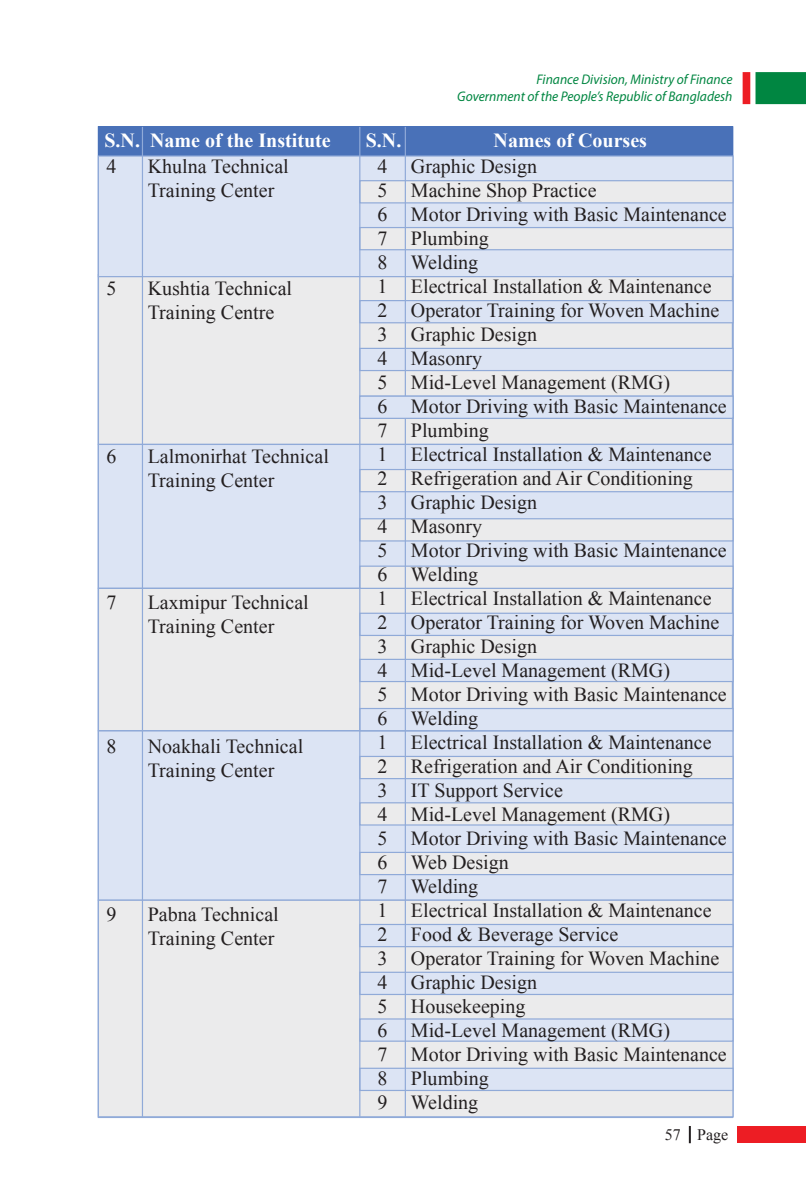
<style>
.page{position:relative;width:806px;height:1202px;background:#fff}
.page>*{position:absolute;margin:0;border:0;box-sizing:border-box;transform-origin:0 0}
.t1{font:20px/24px "Times New Roman";color:#231f20}
.t2{font:700 20px "Times New Roman";color:#fff}
.t3{font:16px "Times New Roman";color:#231f20}
.t4{font:italic 14px/16.8px "Myriad Pro";color:#008641;text-align:right}
</style>
<div class="page">
<svg style="left:742px;top:72px;width:7px;height:32px"></svg>
<div style="left:755px;top:72px;width:50px;height:32px;background:#008641"></div>
<svg style="left:688px;top:1126px;width:2px;height:17px"></svg>
<div style="left:737px;top:1126px;width:68px;height:16px;background:#ed1d24"></div>
<div style="left:98px;top:126px;width:635px;height:991px;background:#ebebec"></div>
<div style="left:98px;top:127px;width:634px;height:29px;background:#4971b8"></div>
<div style="left:98px;top:155px;width:635px;height:122px;background:#dce4f4;border:1px solid #90aad8"></div>
<div style="left:98px;top:444px;width:635px;height:145px;background:#dce4f4;border:1px solid #90aad8"></div>
<div style="left:98px;top:730px;width:635px;height:171px;background:#dce4f4;border:1px solid #90aad8"></div>
<div style="left:98px;top:900px;width:635px;height:217px;background:#ebebec;border:1px solid #90aad8"></div>
<div style="left:98px;top:588px;width:635px;height:143px;border:1px solid #90aad8"></div>
<div style="left:359px;top:180px;width:374px;height:23px;background:#ebebec;border:1px solid #90aad8"></div>
<div style="left:359px;top:227px;width:374px;height:23px;background:#ebebec;border:1px solid #90aad8"></div>
<div style="left:359px;top:613px;width:374px;height:23px;background:#dce4f4;border:1px solid #90aad8"></div>
<div style="left:359px;top:659px;width:374px;height:23px;background:#dce4f4;border:1px solid #90aad8"></div>
<div style="left:359px;top:708px;width:374px;height:23px;background:#dce4f4;border:1px solid #90aad8"></div>
<div style="left:359px;top:756px;width:374px;height:23px;background:#ebebec;border:1px solid #90aad8"></div>
<div style="left:359px;top:924px;width:374px;height:23px;background:#dce4f4;border:1px solid #90aad8"></div>
<div style="left:359px;top:972px;width:374px;height:23px;background:#dce4f4;border:1px solid #90aad8"></div>
<div style="left:359px;top:1018px;width:374px;height:24px;background:#dce4f4;border:1px solid #90aad8"></div>
<div style="left:359px;top:1068px;width:374px;height:23px;background:#dce4f4;border:1px solid #90aad8"></div>
<div style="left:359px;top:802px;width:374px;height:24px;background:#ebebec;border:1px solid #90aad8"></div>
<div style="left:359px;top:852px;width:374px;height:23px;background:#ebebec;border:1px solid #90aad8"></div>
<div style="left:359px;top:300px;width:374px;height:23px;background:#dce4f4;border:1px solid #90aad8"></div>
<div style="left:359px;top:348px;width:374px;height:23px;background:#dce4f4;border:1px solid #90aad8"></div>
<div style="left:359px;top:469px;width:374px;height:23px;background:#ebebec;border:1px solid #90aad8"></div>
<div style="left:359px;top:518px;width:374px;height:23px;background:#ebebec;border:1px solid #90aad8"></div>
<div style="left:359px;top:566px;width:374px;height:23px;background:#ebebec;border:1px solid #90aad8"></div>
<hr style="left:142px;top:127px;width:1px;height:990px;background:#90aad8">
<hr style="left:359px;top:127px;width:1px;height:990px;background:#90aad8">
<hr style="left:404px;top:127px;width:1px;height:990px;background:#90aad8">
<div style="left:359px;top:396px;width:374px;height:23px;background:#dce4f4;border:1px solid #90aad8"></div>
<p class="t4" style="left:457px;top:71px;width:276px">Finance Division, Ministry of Finance<br>Government of the People’s Republic of Bangladesh</p>
<p class="t2" style="left:104px;top:126px;width:228px">S.N. Name of the Institute</p>
<p class="t2" style="left:365px;top:126px;width:37px">S.N.</p>
<p class="t2" style="left:493px;top:126px;width:155px">Names of Courses</p>
<p class="t1" style="left:106px;top:154px;width:11px">4</p>
<p class="t1" style="left:148px;top:154px;width:142px">Khulna Technical<br>Training Center</p>
<p class="t1" style="left:377px;top:154px;width:350px">4 Graphic Design<br>5 Machine Shop Practice<br>6 Motor Driving with Basic Maintenance<br>7 Plumbing<br>8 Welding<br>1 Electrical Installation &amp; Maintenance<br>2 Operator Training for Woven Machine<br>3 Graphic Design<br>4 Masonry<br>5 Mid-Level Management (RMG)<br>6 Motor Driving with Basic Maintenance<br>7 Plumbing<br>1 Electrical Installation &amp; Maintenance<br>2 Refrigeration and Air Conditioning<br>3 Graphic Design<br>4 Masonry<br>5 Motor Driving with Basic Maintenance<br>6 Welding<br>1 Electrical Installation &amp; Maintenance<br>2 Operator Training for Woven Machine<br>3 Graphic Design<br>4 Mid-Level Management (RMG)<br>5 Motor Driving with Basic Maintenance<br>6 Welding<br>1 Electrical Installation &amp; Maintenance<br>2 Refrigeration and Air Conditioning<br>3 IT Support Service<br>4 Mid-Level Management (RMG)<br>5 Motor Driving with Basic Maintenance<br>6 Web Design<br>7 Welding<br>1 Electrical Installation &amp; Maintenance<br>2 Food &amp; Beverage Service<br>3 Operator Training for Woven Machine<br>4 Graphic Design<br>5 Housekeeping<br>6 Mid-Level Management (RMG)<br>7 Motor Driving with Basic Maintenance<br>8 Plumbing<br>9 Welding</p>
<p class="t1" style="left:106px;top:276px;width:11px">5</p>
<p class="t1" style="left:148px;top:276px;width:146px">Kushtia Technical<br>Training Centre</p>
<p class="t1" style="left:106px;top:444px;width:11px">6</p>
<p class="t1" style="left:148px;top:444px;width:182px">Lalmonirhat Technical<br>Training Center</p>
<p class="t1" style="left:106px;top:590px;width:11px">7</p>
<p class="t1" style="left:148px;top:590px;width:162px">Laxmipur Technical<br>Training Center</p>
<p class="t1" style="left:106px;top:734px;width:11px">8</p>
<p class="t1" style="left:148px;top:734px;width:157px">Noakhali Technical<br>Training Center</p>
<p class="t1" style="left:106px;top:902px;width:11px">9</p>
<p class="t1" style="left:148px;top:902px;width:132px">Pabna Technical<br>Training Center</p>
<p class="t3" style="left:664px;top:1124px;width:65px">57 Page</p>
</div>
